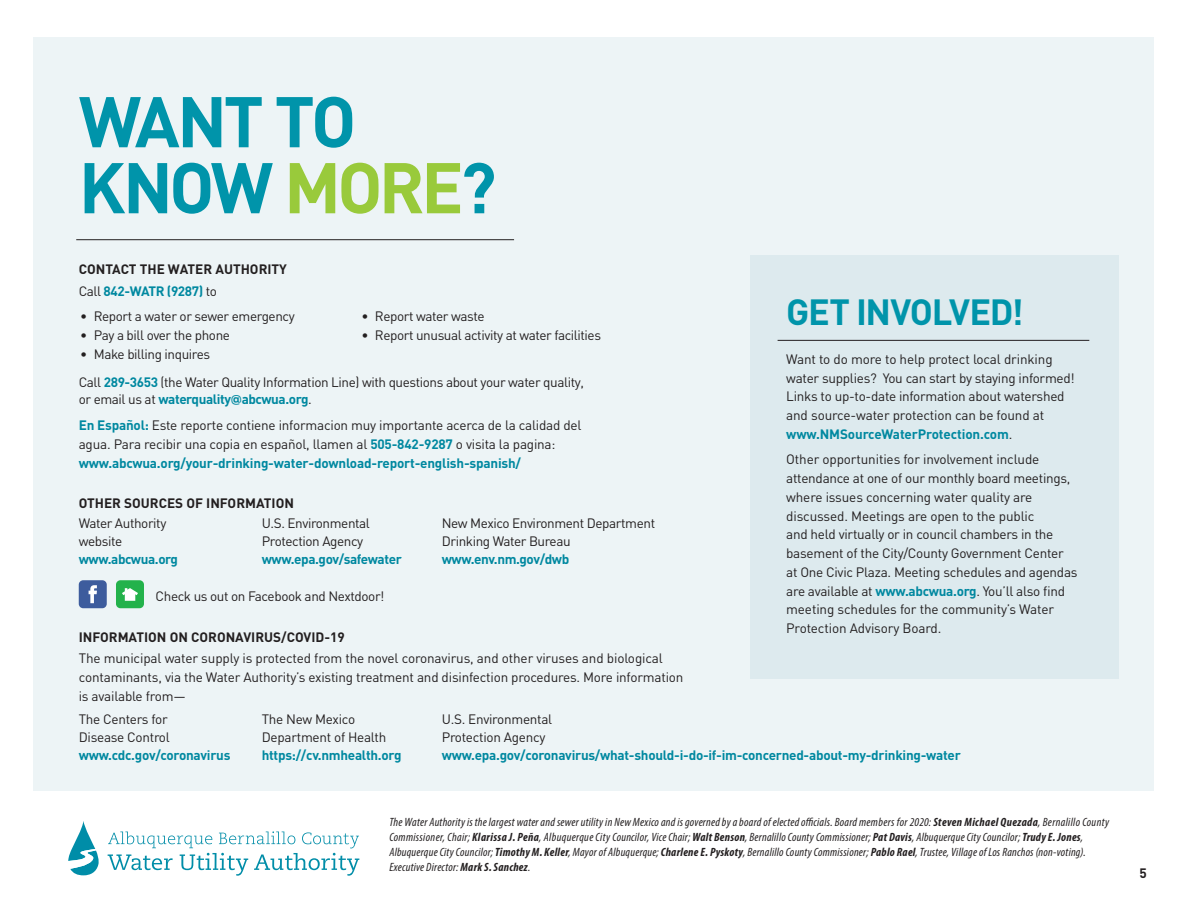
<style>
.page{position:relative;width:1188px;height:918px;background:#fff}
.page>*{position:absolute;margin:0;border:0;box-sizing:border-box;transform-origin:0 0}
.t1{font:700 70.5px/66px "DIN";letter-spacing:-.055em;color:#0094aa}
.t2{font:700 36px "DIN";letter-spacing:-.035em;color:#0094aa}
.t3{font:13.5px/18.8px "DIN";letter-spacing:-.02em;color:#231f20}
.t4{font:700 13.5px "DIN";letter-spacing:-.02em;color:#0088a0}
.t5{font:700 13.5px "DIN";color:#231f20}
.t6{font:italic condensed 12px/15px "Myriad Pro";letter-spacing:.02em;color:#231f20}
.s1{color:#99ca3b}
.s2{font-weight:400;color:#231f20}
.s3{font-weight:700;color:#0088a0}
.s4{font-family:"Antenna";font-weight:700;font-size:10.5px;color:#0088a0}
.s5{font-weight:700}
</style>
<div class="page">
<div style="left:34px;top:37px;width:1120px;height:754px;background:#e9f2f4"></div>
<div style="left:750px;top:255px;width:369px;height:423px;background:#ddeaee"></div>
<svg style="left:68px;top:821px;width:31px;height:54px"></svg>
<svg style="left:108px;top:831px;width:251px;height:45px"></svg>
<hr style="left:76px;top:239px;width:438px;height:1px;background:#231f20">
<hr style="left:778px;top:340px;width:311px;height:1px;background:#231f20">
<div style="left:79px;top:580px;width:28px;height:28px;background:#3d5c9d;border-radius:4px"></div>
<div style="left:116px;top:580px;width:28px;height:28px;background:#23b24b;border-radius:4px"></div>
<svg style="left:89px;top:585px;width:8px;height:18px"></svg>
<svg style="left:122px;top:588px;width:16px;height:13px"></svg>
<p class="t1" style="left:79px;top:86px;width:419px">WANT TO<br>KNOW <span class="s1">MORE</span>?</p>
<p class="t5" style="left:79px;top:260px;width:210px">CONTACT THE WATER AUTHORITY</p>
<p class="t4" style="left:79px;top:283px;width:140px"><span class="s2">Call</span> 842-WATR (9287) <span class="s2">to</span></p>
<p class="t2" style="left:786px;top:288px;width:239px">GET INVOLVED!</p>
<p class="t3" style="left:786px;top:349px;width:290px">Want to do more to help protect local drinking water supplies? You can start by staying informed!<br>Links to up-to-date information about watershed and source-water protection can be found at <span class="s3">www.NMSourceWaterProtection.com</span>.</p>
<p class="t3" style="left:786px;top:450px;width:293px">Other opportunities for involvement include attendance at one of our monthly board meetings, where issues concerning water quality are discussed. Meetings are open to the public<br>and held virtually or in council chambers in the basement of the City/County Government Center at One Civic Plaza. Meeting schedules and agendas are available at <span class="s3">www.abcwua.org</span>. You’ll also find meeting schedules for the community’s Water Protection Advisory Board.</p>
<p class="t3" style="left:80px;top:307px;width:216px">• Report a water or sewer emergency</p>
<p class="t3" style="left:80px;top:325px;width:151px">• Pay a bill over the phone</p>
<p class="t3" style="left:80px;top:344px;width:131px">• Make billing inquires</p>
<p class="t3" style="left:361px;top:307px;width:125px">• Report water waste</p>
<p class="t3" style="left:361px;top:325px;width:241px">• Report unusual activity at water facilities</p>
<p class="t3" style="left:79px;top:374px;width:507px;line-height:16.5px">Call <span class="s3">289-3653</span> (the Water Quality Information Line) with questions about your water quality, or email us at <span class="s3">waterquality</span><span class="s4">@</span><span class="s3">abcwua.org</span>.</p>
<p class="t3" style="left:79px;top:415px;width:504px;line-height:19.2px"><span class="s3">En Español:</span> Este reporte contiene informacion muy importante acerca de la calidad del agua. Para recibir una copia en español, llamen al <span class="s3">505-842-9287</span> o visita la pagina: <span class="s3">www.abcwua.org/your-drinking-water-download-report-english-spanish/</span></p>
<p class="t5" style="left:79px;top:494px;width:217px">OTHER SOURCES OF INFORMATION</p>
<p class="t3" style="left:79px;top:514px;width:89px">Water Authority</p>
<p class="t3" style="left:262px;top:514px;width:110px">U.S. Environmental</p>
<p class="t3" style="left:442px;top:514px;width:215px">New Mexico Environment Department</p>
<p class="t3" style="left:79px;top:532px;width:45px">website</p>
<p class="t3" style="left:262px;top:532px;width:103px">Protection Agency</p>
<p class="t3" style="left:442px;top:532px;width:130px">Drinking Water Bureau</p>
<p class="t4" style="left:79px;top:551px;width:101px">www.abcwua.org</p>
<p class="t4" style="left:262px;top:551px;width:142px">www.epa.gov/safewater</p>
<p class="t4" style="left:442px;top:551px;width:129px">www.env.nm.gov/dwb</p>
<p class="t3" style="left:156px;top:586px;width:230px">Check us out on Facebook and Nextdoor!</p>
<p class="t5" style="left:79px;top:628px;width:268px">INFORMATION ON CORONAVIRUS/COVID-19</p>
<p class="t3" style="left:79px;top:649px;width:606px">The municipal water supply is protected from the novel coronavirus, and other viruses and biological contaminants, via the Water Authority’s existing treatment and disinfection procedures. More information is available from—</p>
<p class="t3" style="left:79px;top:709px;width:91px">The Centers for</p>
<p class="t3" style="left:262px;top:709px;width:95px">The New Mexico</p>
<p class="t3" style="left:442px;top:709px;width:112px">U.S. Environmental</p>
<p class="t3" style="left:79px;top:727px;width:93px">Disease Control</p>
<p class="t3" style="left:262px;top:727px;width:126px">Department of Health</p>
<p class="t3" style="left:442px;top:727px;width:105px">Protection Agency</p>
<p class="t4" style="left:79px;top:746px;width:153px">www.cdc.gov/coronavirus</p>
<p class="t4" style="left:262px;top:746px;width:141px">https://cv.nmhealth.org</p>
<p class="t4" style="left:442px;top:746px;width:521px">www.epa.gov/coronavirus/what-should-i-do-if-im-concerned-about-my-drinking-water</p>
<p class="t6" style="left:389px;top:814px;width:721px">The Water Authority is the largest water and sewer utility in New Mexico and is governed by a board of elected officials. Board members for 2020: <span class="s5">Steven Michael Quezada</span>, Bernalillo County Commissioner, Chair; <span class="s5">Klarissa J. Peña</span>, Albuquerque City Councilor, Vice Chair; <span class="s5">Walt Benson</span>, Bernalillo County Commissioner; <span class="s5">Pat Davis</span>, Albuquerque City Councilor; <span class="s5">Trudy E. Jones</span>, Albuquerque City Councilor; <span class="s5">Timothy M. Keller</span>, Mayor of Albuquerque; <span class="s5">Charlene E. Pyskoty</span>, Bernalillo County Commissioner; <span class="s5">Pablo Rael</span>, Trustee, Village of Los Ranchos (non-voting).<br>Executive Director: <span class="s5">Mark S. Sanchez</span>.</p>
<p class="t5" style="left:1140px;top:864px;width:9px">5</p>
</div>
